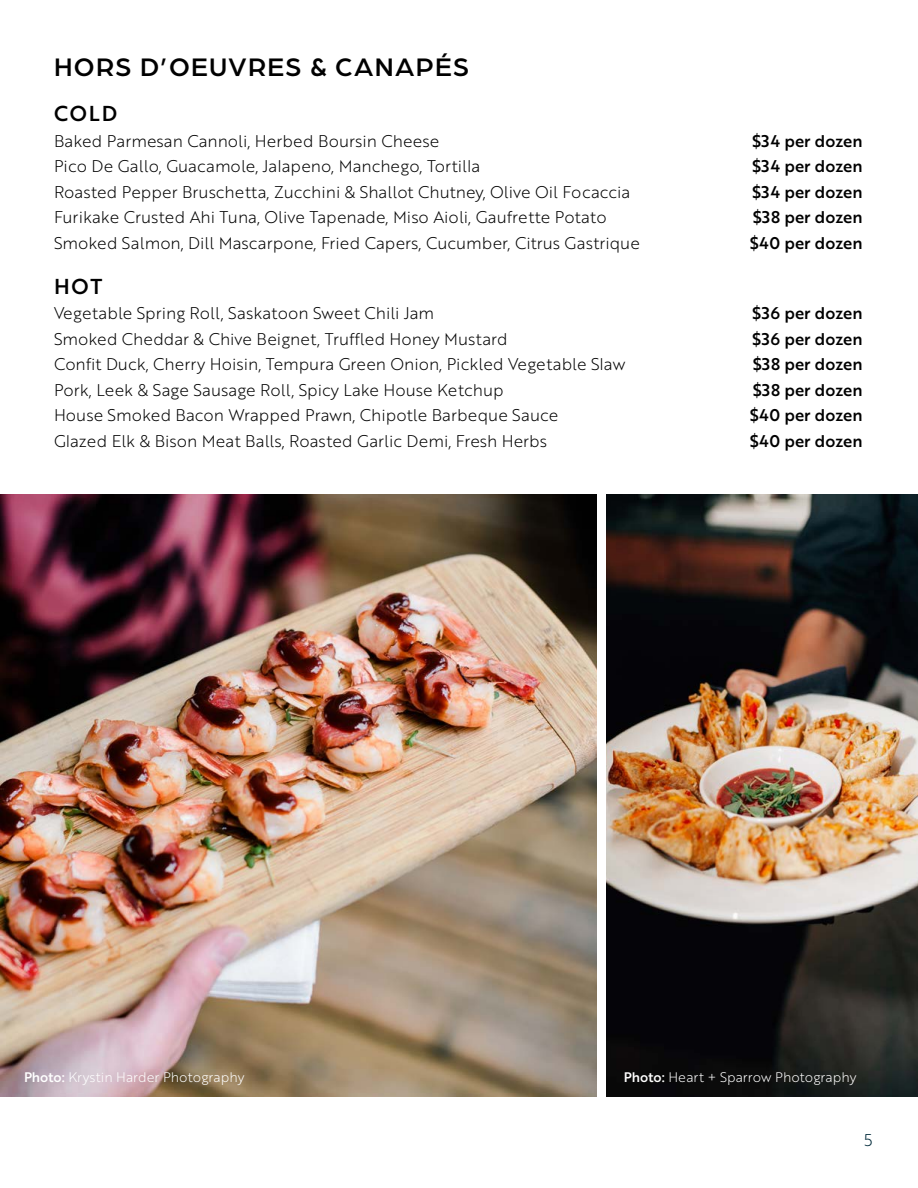
<style>
.page{position:relative;width:918px;height:1188px;background:#fff}
.page>*{position:absolute;margin:0;border:0;box-sizing:border-box;transform-origin:0 0}
.t1{font:500 27px "Arboria";letter-spacing:.05em;color:#000}
.t2{font:21px "Brother 1816 Medium";letter-spacing:.09em;color:#000}
.t3{font:16.5px "Brother 1816 Light";color:#000}
.t4{font:16.5px "Brother 1816 Medium";color:#000}
.t5{font:16.5px "Brother 1816 Light";color:#012a3a}
.t6{font:13.5px "Brother 1816 Light";color:#fff}
.s1{font-family:"Brother 1816 Medium"}
</style>
<div class="page">
<img style="left:0;top:495px;width:597px;height:602px">
<img style="left:606px;top:495px;width:312px;height:602px">
<h1 class="t1" style="left:54px;top:49px;width:417px">HORS D’OEUVRES &amp; CANAPÉS</h1>
<p class="t2" style="left:54px;top:98px;width:65px">COLD</p>
<p class="t3" style="left:54px;top:129px;width:387px">Baked Parmesan Cannoli, Herbed Boursin Cheese</p>
<p class="t4" style="left:752px;top:128px;width:112px">$34 per dozen</p>
<p class="t3" style="left:54px;top:154px;width:428px">Pico De Gallo, Guacamole, Jalapeno, Manchego, Tortilla</p>
<p class="t4" style="left:752px;top:154px;width:112px">$34 per dozen</p>
<p class="t3" style="left:54px;top:180px;width:578px">Roasted Pepper Bruschetta, Zucchini &amp; Shallot Chutney, Olive Oil Focaccia</p>
<p class="t4" style="left:752px;top:179px;width:112px">$34 per dozen</p>
<p class="t3" style="left:54px;top:205px;width:554px">Furikake Crusted Ahi Tuna, Olive Tapenade, Miso Aioli, Gaufrette Potato</p>
<p class="t4" style="left:752px;top:205px;width:112px">$38 per dozen</p>
<p class="t3" style="left:54px;top:231px;width:587px">Smoked Salmon, Dill Mascarpone, Fried Capers, Cucumber, Citrus Gastrique</p>
<p class="t4" style="left:749px;top:230px;width:115px">$40 per dozen</p>
<p class="t2" style="left:54px;top:270px;width:50px">HOT</p>
<p class="t3" style="left:54px;top:301px;width:382px">Vegetable Spring Roll, Saskatoon Sweet Chili Jam</p>
<p class="t4" style="left:752px;top:301px;width:112px">$36 per dozen</p>
<p class="t3" style="left:54px;top:327px;width:455px">Smoked Cheddar &amp; Chive Beignet, Truffled Honey Mustard</p>
<p class="t4" style="left:752px;top:326px;width:112px">$36 per dozen</p>
<p class="t3" style="left:54px;top:352px;width:573px">Confit Duck, Cherry Hoisin, Tempura Green Onion, Pickled Vegetable Slaw</p>
<p class="t4" style="left:752px;top:352px;width:112px">$38 per dozen</p>
<p class="t3" style="left:54px;top:378px;width:451px">Pork, Leek &amp; Sage Sausage Roll, Spicy Lake House Ketchup</p>
<p class="t4" style="left:752px;top:377px;width:112px">$38 per dozen</p>
<p class="t3" style="left:54px;top:403px;width:506px">House Smoked Bacon Wrapped Prawn, Chipotle Barbeque Sauce</p>
<p class="t4" style="left:749px;top:403px;width:115px">$40 per dozen</p>
<p class="t3" style="left:54px;top:429px;width:495px">Glazed Elk &amp; Bison Meat Balls, Roasted Garlic Demi, Fresh Herbs</p>
<p class="t4" style="left:749px;top:428px;width:115px">$40 per dozen</p>
<p class="t6" style="left:24px;top:1067px;width:222px"><span class="s1">Photo:</span> Krystin Harder Photography</p>
<p class="t6" style="left:624px;top:1067px;width:234px"><span class="s1">Photo:</span> Heart + Sparrow Photography</p>
<p class="t5" style="left:864px;top:1128px;width:10px">5</p>
</div>
